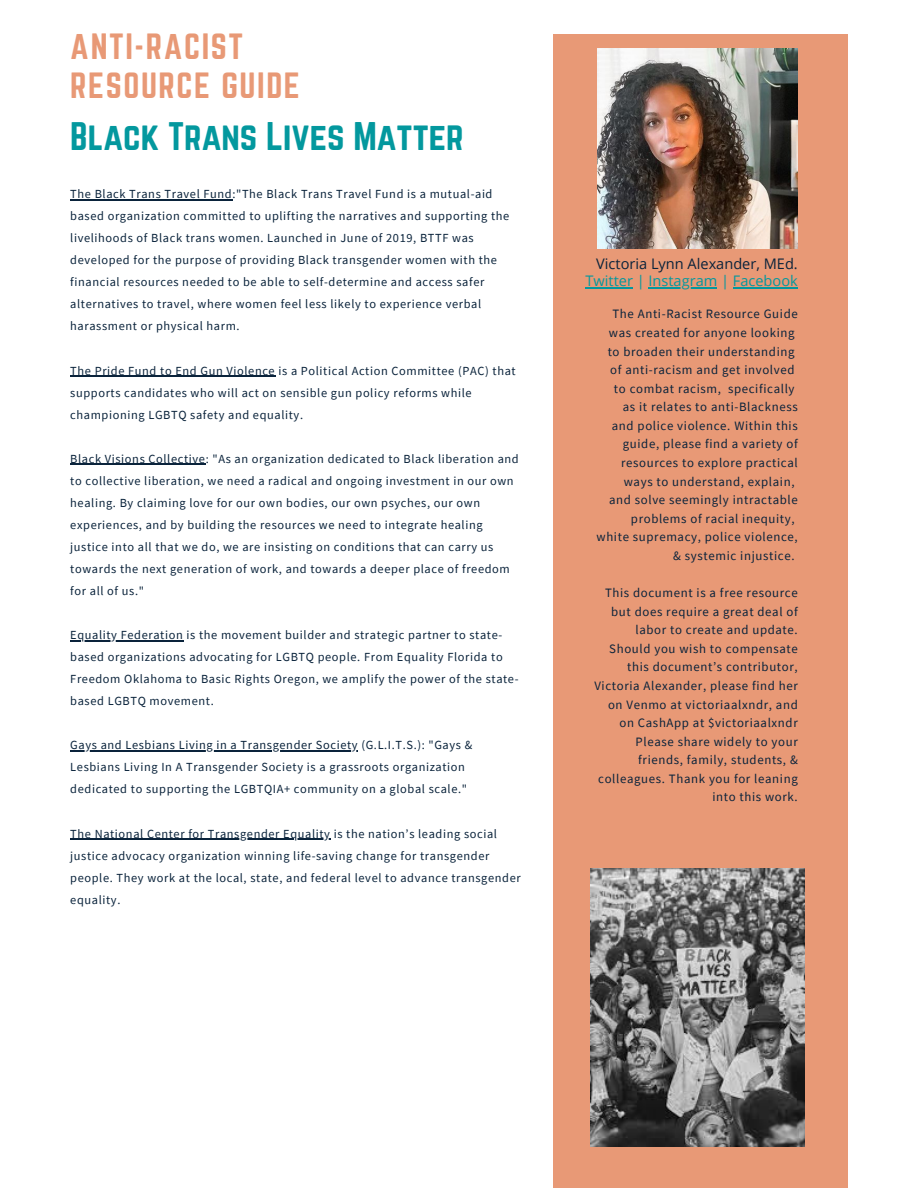
<style>
.page{position:relative;width:918px;height:1188px;background:#fff}
.page>*{position:absolute;margin:0;border:0;box-sizing:border-box;transform-origin:0 0}
.t1{font:34.95px "Norwester";color:#03989e}
.t2{font:31.95px/39.2px "Norwester";letter-spacing:.05em;color:#e89976}
.t3{font:14.55px "Open Sans";color:#03989e}
.t4{font:14.55px "Open Sans";color:#0a233b}
.t5{font:12.75px/18.6px "Source Sans Pro";letter-spacing:.05em;color:#0a233b;text-align:right}
.t6{font:12.3px/22px "Source Sans Pro";letter-spacing:.05em;color:#0a233b}
</style>
<div class="page">
<hr style="left:70px;top:199px;width:162px;height:1px;background:#0a233b">
<hr style="left:70px;top:376px;width:205px;height:1px;background:#0a233b">
<hr style="left:70px;top:464px;width:136px;height:1px;background:#0a233b">
<hr style="left:70px;top:640px;width:113px;height:1px;background:#0a233b">
<hr style="left:70px;top:750px;width:288px;height:1px;background:#0a233b">
<hr style="left:70px;top:839px;width:261px;height:1px;background:#0a233b">
<div style="left:553px;top:35px;width:295px;height:1153px;background:#e89976"></div>
<img style="left:590px;top:869px;width:215px;height:277px">
<img style="left:598px;top:48px;width:200px;height:200px">
<hr style="left:585px;top:287px;width:48px;height:2px;background:#03989e">
<hr style="left:649px;top:287px;width:68px;height:2px;background:#03989e">
<hr style="left:733px;top:287px;width:65px;height:2px;background:#03989e">
<h2 class="t2" style="left:70px;top:28px;width:231px">ANTI-RACIST<br>RESOURCE GUIDE</h2>
<h1 class="t1" style="left:70px;top:120px;width:395px">Black Trans Lives Matter</h1>
<p class="t6" style="left:70px;top:183px;width:441px">The Black Trans Travel Fund:"The Black Trans Travel Fund is a mutual-aid based organization committed to uplifting the narratives and supporting the livelihoods of Black trans women. Launched in June of 2019, BTTF was developed for the purpose of providing Black transgender women with the financial resources needed to be able to self-determine and access safer alternatives to travel, where women feel less likely to experience verbal harassment or physical harm.</p>
<p class="t6" style="left:70px;top:359px;width:447px">The Pride Fund to End Gun Violence is a Political Action Committee (PAC) that supports candidates who will act on sensible gun policy reforms while championing LGBTQ safety and equality.</p>
<p class="t6" style="left:70px;top:447px;width:450px">Black Visions Collective: "As an organization dedicated to Black liberation and to collective liberation, we need a radical and ongoing investment in our own healing. By claiming love for our own bodies, our own psyches, our own experiences, and by building the resources we need to integrate healing justice into all that we do, we are insisting on conditions that can carry us towards the next generation of work, and towards a deeper place of freedom for all of us."</p>
<p class="t6" style="left:70px;top:624px;width:450px">Equality Federation is the movement builder and strategic partner to state&shy;based organizations advocating for LGBTQ people. From Equality Florida to Freedom Oklahoma to Basic Rights Oregon, we amplify the power of the state&shy;based LGBTQ movement.</p>
<p class="t6" style="left:70px;top:734px;width:403px">Gays and Lesbians Living in a Transgender Society (G.L.I.T.S.): "Gays &amp;<br>Lesbians Living In A Transgender Society is a grassroots organization dedicated to supporting the LGBTQIA+ community on a global scale."</p>
<p class="t6" style="left:70px;top:822px;width:452px">The National Center for Transgender Equality is the nation’s leading social justice advocacy organization winning life-saving change for transgender people. They work at the local, state, and federal level to advance transgender equality.</p>
<p class="t4" style="left:596px;top:253px;width:203px">Victoria Lynn Alexander, MEd.</p>
<p class="t3" style="left:585px;top:271px;width:214px">Twitter | Instagram | Facebook</p>
<p class="t5" style="left:597px;top:305px;width:203px">The Anti-Racist Resource Guide was created for anyone looking<br>to broaden their understanding of anti-racism and get involved<br>to combat racism, specifically<br>as it relates to anti-Blackness<br>and police violence. Within this guide, please find a variety of resources to explore practical ways to understand, explain,<br>and solve seemingly intractable problems of racial inequity,<br>white supremacy, police violence, &amp; systemic injustice.</p>
<p class="t5" style="left:594px;top:583px;width:205px">This document is a free resource but does require a great deal of labor to create and update.<br>Should you wish to compensate this document’s contributor,<br>Victoria Alexander, please find her on Venmo at victoriaalxndr, and on CashApp at $victoriaalxndr<br>Please share widely to your friends, family, students, &amp; colleagues. Thank you for leaning into this work.</p>
</div>
